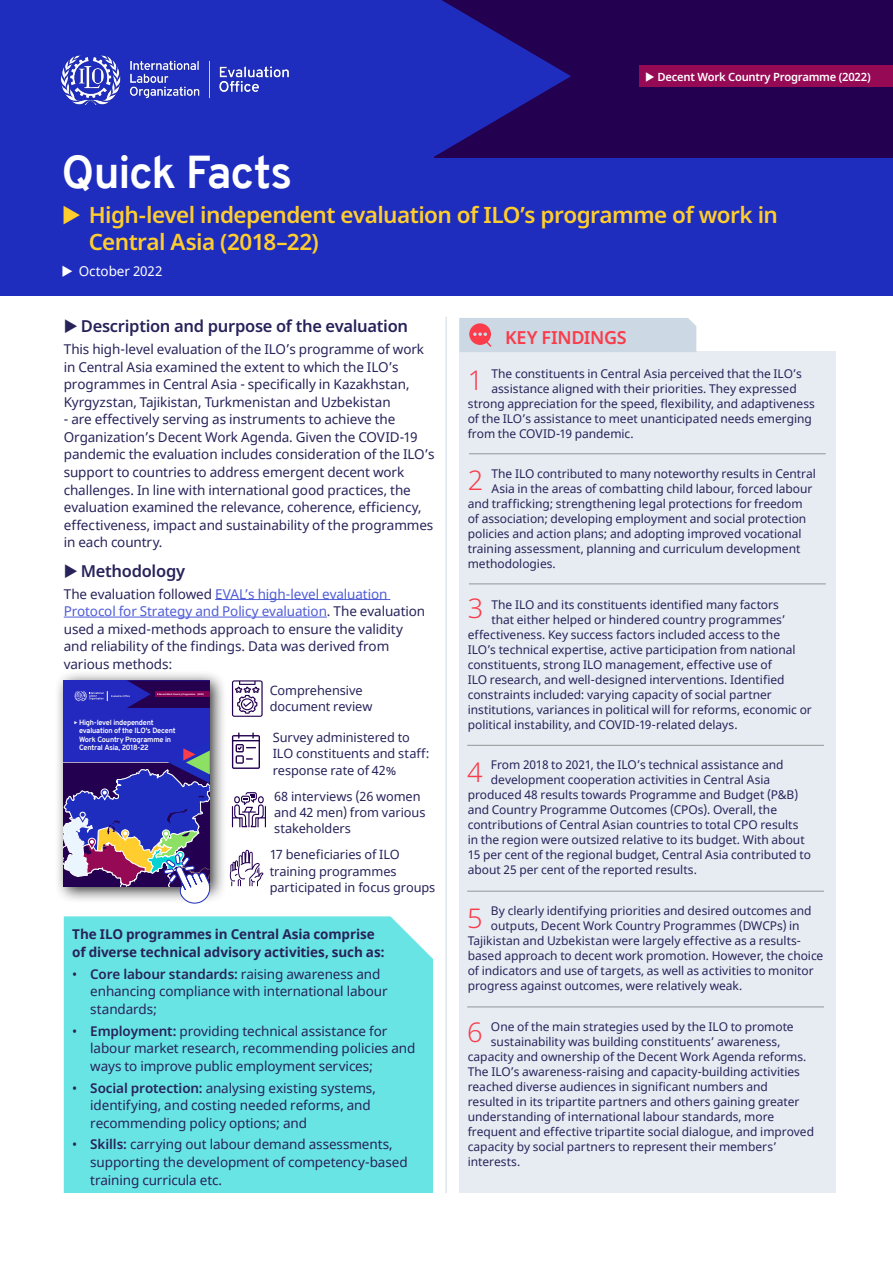
<style>
.page{position:relative;width:893px;height:1263px;background:#fff}
.page>*{position:absolute;margin:0;border:0;box-sizing:border-box;transform-origin:0 0}
.t1{font:700 45px "Overpass";letter-spacing:-.025em;color:#fff}
.t2{font:300 27.15px "Noto Sans";color:#fa3c4b}
.t3{font:600 22.5px/27px "Noto Sans";letter-spacing:-.025em;color:#ffcd2d}
.t4{font:600 18px "Noto Sans";letter-spacing:-.02em;color:#fa3c4b}
.t5{font:600 16.5px "Noto Sans";letter-spacing:-.02em;color:#27235a}
.t6{font:13.5px/17.5px "Noto Sans";letter-spacing:-.005em;color:#27235a}
.t7{font:700 13.5px/17.5px "Noto Sans";letter-spacing:-.01em;color:#27235a}
.t8{font:13.5px "Noto Sans";letter-spacing:-.005em;color:#fff}
.t9{font:12.75px/16.5px "Noto Sans";letter-spacing:-.005em;color:#27235a}
.t10{font:12px "Noto Sans";color:#27235a}
.t11{font:600 11.4px "Noto Sans";letter-spacing:-.02em;color:#fff}
.t12{font:700 7.35px/8.1px "Overpass";letter-spacing:-.03em;color:#fff}
.t13{font:700 2.25px "Noto Sans";letter-spacing:-.01em;color:#fff}
.s1{color:#4f5cd6}
.s2{font-weight:600}
</style>
<div class="page">
<div style="left:0;top:0;width:893px;height:296px;background:#1e2dbe"></div>
<div style="left:434px;top:0;width:459px;height:157px;background:#230050"></div>
<svg style="left:434px;top:0;width:137px;height:157px"></svg>
<hr style="left:215px;top:599px;width:175px;height:1px;background:#4f5cd6">
<hr style="left:64px;top:617px;width:263px;height:1px;background:#4f5cd6">
<div style="left:64px;top:916px;width:369px;height:277px;background:#69e4e4"></div>
<hr style="left:446px;top:317px;width:1px;height:876px;background:#ccd8e3">
<div style="left:639px;top:66px;width:254px;height:21px;background:#960a55"></div>
<div style="left:459px;top:352px;width:377px;height:841px;background:#e6ecf2"></div>
<hr style="left:467px;top:745px;width:357px;height:1px;background:#939598">
<hr style="left:467px;top:891px;width:357px;height:1px;background:#939598">
<hr style="left:467px;top:1007px;width:357px;height:1px;background:#939598">
<hr style="left:469px;top:453px;width:357px;height:1px;background:#939598">
<div style="left:459px;top:318px;width:237px;height:34px;background:#ccd8e3"></div>
<hr style="left:469px;top:584px;width:357px;height:1px;background:#939598">
<svg style="left:232px;top:680px;width:31px;height:37px"></svg>
<div style="left:54px;top:670px;width:173px;height:234px;background:#000;opacity:.8"></div>
<div style="left:64px;top:680px;width:146px;height:207px;background:#2328be"></div>
<svg style="left:74px;top:680px;width:136px;height:28px"></svg>
<svg style="left:64px;top:732px;width:208px;height:328px"></svg>
<img style="left:62px;top:55px;width:227px;height:50px">
<p class="t11" style="left:645px;top:69px;width:227px">◆ Decent Work Country Programme (2022)</p>
<h1 class="t1" style="left:62px;top:140px;width:232px">Quick Facts</h1>
<h3 class="t3" style="left:89px;top:202px;width:691px">High-level independent evaluation of ILO’s programme of work in<br>Central Asia (2018–22)</h3>
<p class="t8" style="left:79px;top:262px;width:85px">October 2022</p>
<h3 class="t5" style="left:81px;top:315px;width:329px">Description and purpose of the evaluation</h3>
<p class="t6" style="left:64px;top:341px;width:362px">This high-level evaluation of the ILO’s programme of work in Central Asia examined the extent to which the ILO’s programmes in Central Asia - specifically in Kazakhstan, Kyrgyzstan, Tajikistan, Turkmenistan and Uzbekistan</p>
<p class="t6" style="left:64px;top:411px;width:372px">- are effectively serving as instruments to achieve the Organization’s Decent Work Agenda. Given the COVID-19 pandemic the evaluation includes consideration of the ILO’s support to countries to address emergent decent work challenges. In line with international good practices, the evaluation examined the relevance, coherence, efficiency, effectiveness, impact and sustainability of the programmes in each country.</p>
<h3 class="t5" style="left:81px;top:559px;width:106px">Methodology</h3>
<p class="t6" style="left:64px;top:585px;width:363px">The evaluation followed <span class="s1">EVAL’s high-level evaluation Protocol for Strategy and Policy evaluation</span>. The evaluation used a mixed-methods approach to ensure the validity and reliability of the findings. Data was derived from various methods:</p>
<p class="t13" style="left:159px;top:692px;width:47px">Decent Work Country Programme (2022)</p>
<p class="t12" style="left:79px;top:719px;width:98px">High-level independent evaluation of the ILO's Decent<br>Work Country Programme in<br>Central Asia, 2018-22</p>
<p class="t9" style="left:270px;top:683px;width:104px;line-height:15.8px">Comprehensive document review</p>
<p class="t9" style="left:273px;top:729px;width:158px">Survey administered to<br>ILO constituents and staff: response rate of 42%</p>
<p class="t9" style="left:274px;top:789px;width:153px;line-height:15.8px">68 interviews (26 women and 42 men) from various stakeholders</p>
<p class="t9" style="left:270px;top:847px;width:167px">17 beneficiaries of ILO training programmes participated in focus groups</p>
<p class="t7" style="left:72px;top:926px;width:314px">The ILO programmes in Central Asia comprise of diverse technical advisory activities, such as:</p>
<p class="t6" style="left:90px;top:965px;width:299px;text-indent:-18px">• <span class="s2">Core labour standards:</span> raising awareness and enhancing compliance with international labour standards;</p>
<p class="t6" style="left:90px;top:1022px;width:327px;text-indent:-18px">• <span class="s2">Employment:</span> providing technical assistance for labour market research, recommending policies and ways to improve public employment services;</p>
<p class="t6" style="left:90px;top:1079px;width:287px;text-indent:-18px">• <span class="s2">Social protection:</span> analysing existing systems, identifying, and costing needed reforms, and recommending policy options; and</p>
<p class="t6" style="left:90px;top:1136px;width:319px;text-indent:-18px">• <span class="s2">Skills:</span> carrying out labour demand assessments, supporting the development of competency-based training curricula etc.</p>
<h3 class="t4" style="left:505px;top:325px;width:123px">KEY FINDINGS</h3>
<p class="t10" style="left:491px;top:365px;width:312px">The constituents in Central Asia perceived that the ILO’s</p>
<p class="t10" style="left:491px;top:380px;width:307px">assistance aligned with their priorities. They expressed</p>
<p class="t10" style="left:468px;top:395px;width:349px">strong appreciation for the speed, flexibility, and adaptiveness</p>
<p class="t10" style="left:468px;top:410px;width:346px">of the ILO’s assistance to meet unanticipated needs emerging</p>
<p class="t10" style="left:468px;top:425px;width:167px">from the COVID-19 pandemic.</p>
<p class="t10" style="left:491px;top:466px;width:326px">The ILO contributed to many noteworthy results in Central</p>
<p class="t10" style="left:491px;top:481px;width:322px">Asia in the areas of combatting child labour, forced labour</p>
<p class="t10" style="left:468px;top:496px;width:336px">and trafficking; strengthening legal protections for freedom</p>
<p class="t10" style="left:468px;top:511px;width:340px">of association; developing employment and social protection</p>
<p class="t10" style="left:468px;top:526px;width:335px">policies and action plans; and adopting improved vocational</p>
<p class="t10" style="left:468px;top:541px;width:334px">training assessment, planning and curriculum development</p>
<p class="t10" style="left:468px;top:556px;width:90px">methodologies.</p>
<p class="t10" style="left:491px;top:596px;width:289px">The ILO and its constituents identified many factors</p>
<p class="t10" style="left:491px;top:611px;width:295px">that either helped or hindered country programmes’</p>
<p class="t10" style="left:468px;top:626px;width:314px">effectiveness. Key success factors included access to the</p>
<p class="t10" style="left:468px;top:641px;width:329px">ILO’s technical expertise, active participation from national</p>
<p class="t10" style="left:468px;top:656px;width:306px">constituents, strong ILO management, effective use of</p>
<p class="t10" style="left:468px;top:671px;width:318px">ILO research, and well-designed interventions. Identified</p>
<p class="t10" style="left:468px;top:686px;width:306px">constraints included: varying capacity of social partner</p>
<p class="t10" style="left:468px;top:701px;width:346px">institutions, variances in political will for reforms, economic or</p>
<p class="t10" style="left:468px;top:716px;width:271px">political instability, and COVID-19-related delays.</p>
<p class="t10" style="left:491px;top:757px;width:294px">From 2018 to 2021, the ILO’s technical assistance and</p>
<p class="t10" style="left:491px;top:772px;width:281px">development cooperation activities in Central Asia</p>
<p class="t10" style="left:468px;top:787px;width:332px">produced 48 results towards Programme and Budget (P&amp;B)</p>
<p class="t10" style="left:468px;top:802px;width:311px">and Country Programme Outcomes (CPOs). Overall, the</p>
<p class="t10" style="left:468px;top:817px;width:332px">contributions of Central Asian countries to total CPO results</p>
<p class="t10" style="left:468px;top:832px;width:338px">in the region were outsized relative to its budget. With about</p>
<p class="t10" style="left:468px;top:847px;width:345px">15 per cent of the regional budget, Central Asia contributed to</p>
<p class="t10" style="left:468px;top:862px;width:231px">about 25 per cent of the reported results.</p>
<p class="t10" style="left:491px;top:902px;width:322px">By clearly identifying priorities and desired outcomes and</p>
<p class="t10" style="left:491px;top:917px;width:310px">outputs, Decent Work Country Programmes (DWCPs) in</p>
<p class="t10" style="left:468px;top:932px;width:335px">Tajikistan and Uzbekistan were largely effective as a results-</p>
<p class="t10" style="left:468px;top:947px;width:357px">based approach to decent work promotion. However, the choice</p>
<p class="t10" style="left:468px;top:962px;width:347px">of indicators and use of targets, as well as activities to monitor</p>
<p class="t10" style="left:468px;top:977px;width:276px">progress against outcomes, were relatively weak.</p>
<p class="t10" style="left:491px;top:1018px;width:304px">One of the main strategies used by the ILO to promote</p>
<p class="t10" style="left:491px;top:1033px;width:291px">sustainability was building constituents’ awareness,</p>
<p class="t10" style="left:468px;top:1048px;width:340px">capacity and ownership of the Decent Work Agenda reforms.</p>
<p class="t10" style="left:468px;top:1063px;width:334px">The ILO’s awareness-raising and capacity-building activities</p>
<p class="t10" style="left:468px;top:1078px;width:302px">reached diverse audiences in significant numbers and</p>
<p class="t10" style="left:468px;top:1093px;width:333px">resulted in its tripartite partners and others gaining greater</p>
<p class="t10" style="left:468px;top:1108px;width:308px">understanding of international labour standards, more</p>
<p class="t10" style="left:468px;top:1123px;width:348px">frequent and effective tripartite social dialogue, and improved</p>
<p class="t10" style="left:468px;top:1138px;width:310px">capacity by social partners to represent their members’</p>
<p class="t10" style="left:468px;top:1153px;width:54px">interests.</p>
<h2 class="t2" style="left:468px;top:361px;width:17px">1</h2>
<h2 class="t2" style="left:468px;top:461px;width:17px">2</h2>
<h2 class="t2" style="left:468px;top:589px;width:17px">3</h2>
<h2 class="t2" style="left:467px;top:753px;width:17px">4</h2>
<h2 class="t2" style="left:467px;top:899px;width:17px">5</h2>
<h2 class="t2" style="left:467px;top:1013px;width:17px">6</h2>
</div>
